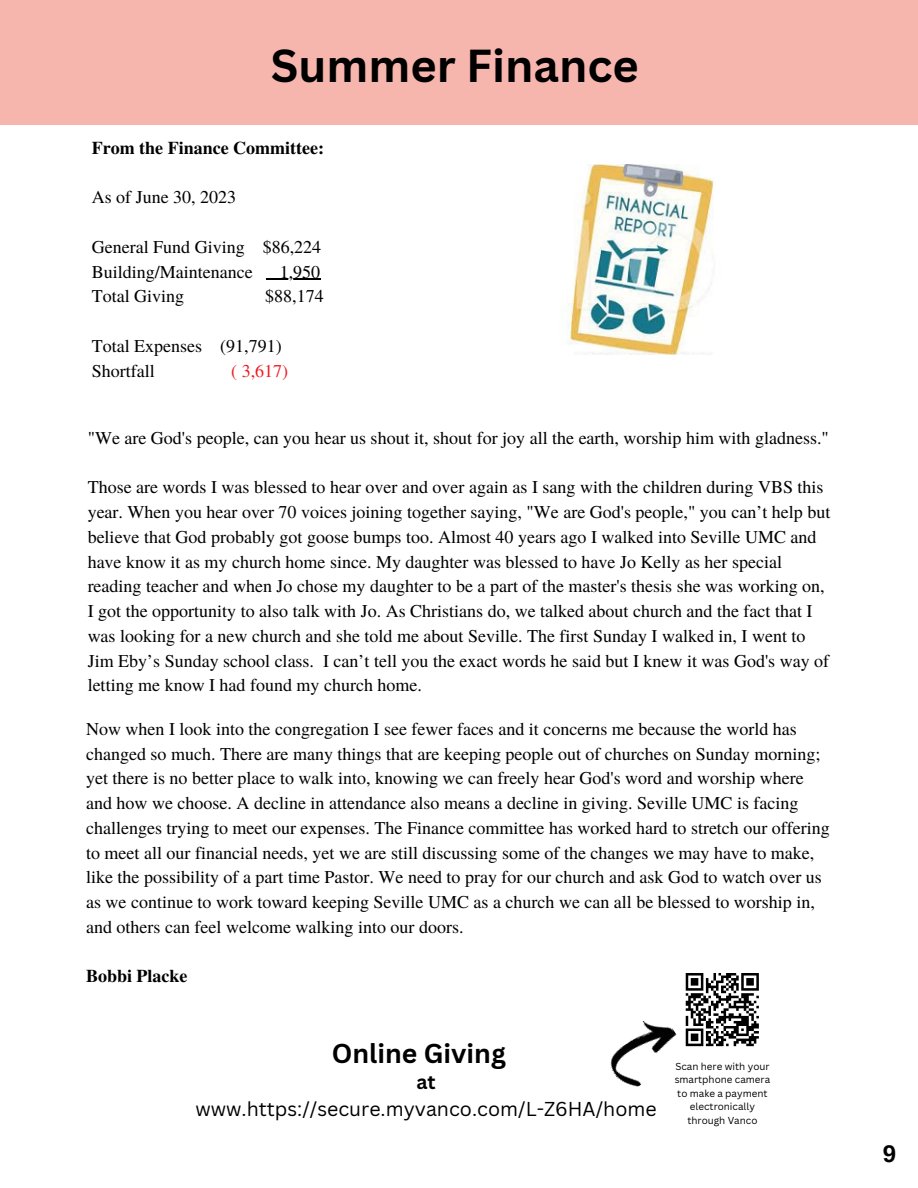
<style>
.page{position:relative;width:918px;height:1188px;background:#fff}
.page>*{position:absolute;margin:0;border:0;box-sizing:border-box;transform-origin:0 0}
.t1{font:700 45px "Canva Sans";color:#000}
.t2{font:700 26.55px "Canva Sans";color:#000}
.t3{font:700 24px "Arimo";color:#000}
.t4{font:19.5px "Canva Sans";color:#000}
.t5{font:700 19.5px "Canva Sans";color:#000}
.t6{font:18px/24.8px "Te X Gyre Termes";color:#000}
.t7{font:700 18px "Te X Gyre Termes";color:#000}
.t8{font:18px "Te X Gyre Termes";color:#ed1c24}
.t9{font:9.9px/13.5px "Canva Sans";color:#000;text-align:center}
</style>
<div class="page">
<div style="left:0;top:0;width:918px;height:125px;background:#f7b6ad"></div>
<img style="left:567px;top:165px;width:147px;height:190px">
<svg style="left:685px;top:973px;width:74px;height:74px"></svg>
<img style="left:610px;top:1010px;width:79px;height:77px">
<svg style="left:266px;top:279px;width:14px;height:1px"></svg>
<hr style="left:280px;top:279px;width:40px;height:1px;background:#000">
<p class="t1" style="left:271px;top:34px;width:369px">Summer Finance</p>
<p class="t7" style="left:92px;top:134px;width:234px">From the Finance Committee:</p>
<p class="t6" style="left:92px;top:184px;width:146px">As of June 30, 2023</p>
<p class="t6" style="left:92px;top:234px;width:231px">General Fund Giving $86,224</p>
<p class="t6" style="left:92px;top:258px;width:162px">Building/Maintenance</p>
<p class="t6" style="left:280px;top:258px;width:42px">1,950</p>
<p class="t6" style="left:92px;top:283px;width:94px">Total Giving</p>
<p class="t6" style="left:265px;top:283px;width:60px">$88,174</p>
<p class="t6" style="left:92px;top:333px;width:191px">Total Expenses (91,791)</p>
<p class="t6" style="left:92px;top:357px;width:65px">Shortfall</p>
<p class="t8" style="left:231px;top:358px;width:58px">( 3,617)</p>
<p class="t6" style="left:88px;top:424px;width:743px">"We are God's people, can you hear us shout it, shout for joy all the earth, worship him with gladness."</p>
<p class="t6" style="left:88px;top:474px;width:744px">Those are words I was blessed to hear over and over again as I sang with the children during VBS this year. When you hear over 70 voices joining together saying, "We are God's people," you can’t help but believe that God probably got goose bumps too. Almost 40 years ago I walked into Seville UMC and have know it as my church home since. My daughter was blessed to have Jo Kelly as her special reading teacher and when Jo chose my daughter to be a part of the master's thesis she was working on, I got the opportunity to also talk with Jo. As Christians do, we talked about church and the fact that I was looking for a new church and she told me about Seville. The first Sunday I walked in, I went to Jim Eby’s Sunday school class. I can’t tell you the exact words he said but I knew it was God's way of letting me know I had found my church home.</p>
<p class="t6" style="left:86px;top:716px;width:745px">Now when I look into the congregation I see fewer faces and it concerns me because the world has changed so much. There are many things that are keeping people out of churches on Sunday morning; yet there is no better place to walk into, knowing we can freely hear God's word and worship where and how we choose. A decline in attendance also means a decline in giving. Seville UMC is facing challenges trying to meet our expenses. The Finance committee has worked hard to stretch our offering to meet all our financial needs, yet we are still discussing some of the changes we may have to make, like the possibility of a part time Pastor. We need to pray for our church and ask God to watch over us as we continue to work toward keeping Seville UMC as a church we can all be blessed to worship in, and others can feel welcome walking into our doors.</p>
<p class="t7" style="left:86px;top:962px;width:103px">Bobbi Placke</p>
<p class="t2" style="left:332px;top:1034px;width:176px">Online Giving</p>
<p class="t5" style="left:416px;top:1068px;width:21px">at</p>
<p class="t4" style="left:195px;top:1095px;width:463px">www.https://secure.myvanco.com/L-Z6HA/home</p>
<p class="t9" style="left:675px;top:1059px;width:97px">Scan here with your smartphone camera to make a payment electronically through Vanco</p>
<p class="t3" style="left:883px;top:1140px;width:15px">9</p>
</div>
